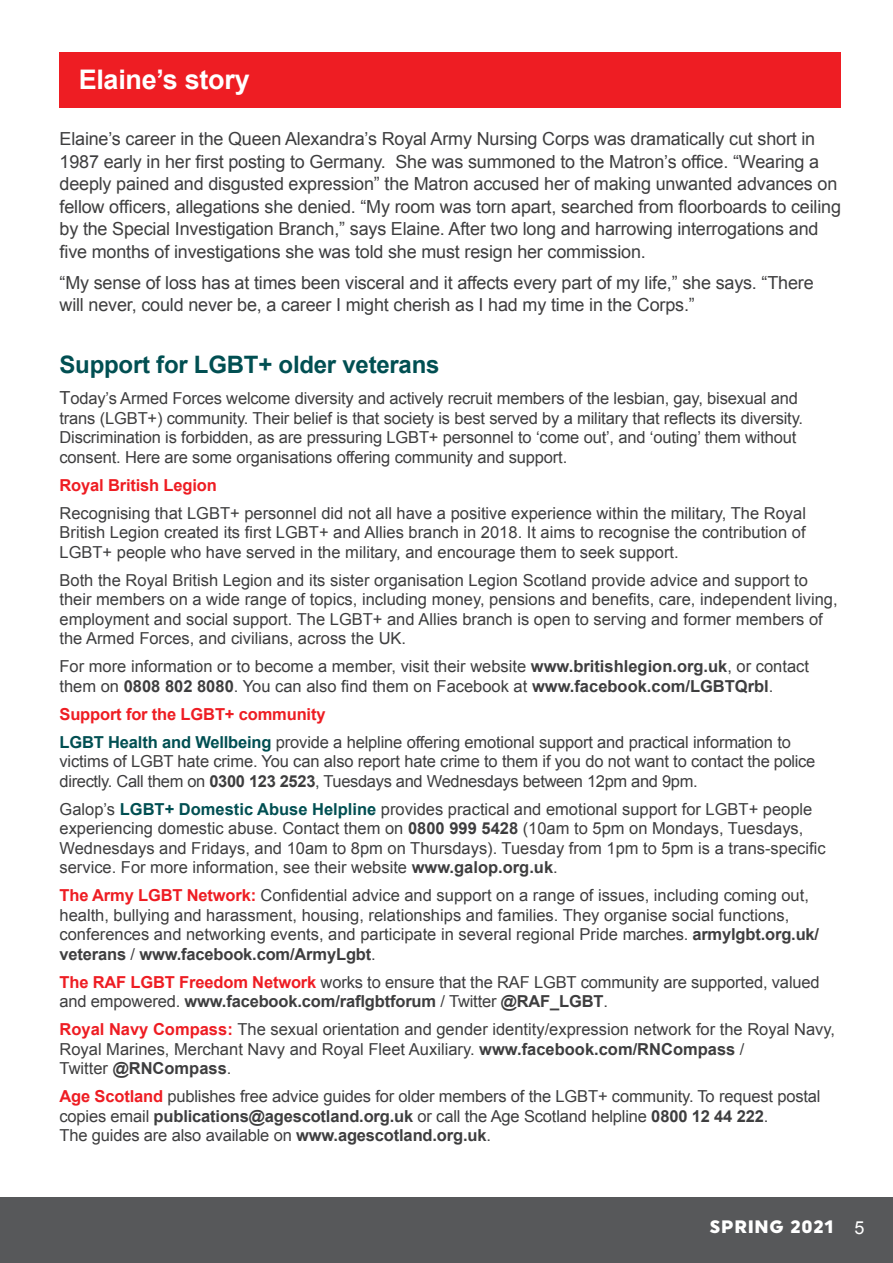
<style>
.page{position:relative;width:893px;height:1263px;background:#fff}
.page>*{position:absolute;margin:0;border:0;box-sizing:border-box;transform-origin:0 0}
.t1{font:700 27px "Arial";letter-spacing:-.01em;color:#fff}
.t2{font:700 24px "Arial";letter-spacing:-.01em;color:#014f52}
.t3{font:18px/22.5px "Arial";letter-spacing:-.01em;color:#3e3e3f}
.t4{font:900 18px "Uniform";letter-spacing:.04em;color:#fff}
.t5{font:16.5px/19.5px "Arial";color:#3e3e3f}
.t6{font:700 16.5px "Arial";letter-spacing:-.01em;color:#ee1d23}
.s1{font-size:18px}
.s2{font-weight:700}
.s3{font-weight:700;color:#ee1d23}
.s4{font-weight:700;color:#014f52}
.s5{font-family:"Arial";font-weight:400}
</style>
<div class="page">
<div style="left:0;top:1197px;width:893px;height:66px;background:#57585a"></div>
<div style="left:60px;top:52px;width:781px;height:55px;background:#ee1d23"></div>
<h1 class="t1" style="left:79px;top:62px;width:173px">Elaine’s story</h1>
<p class="t3" style="left:60px;top:128px;width:783px">Elaine’s career in the Queen Alexandra’s Royal Army Nursing Corps was dramatically cut short in 1987 early in her first posting to Germany. She was summoned to the Matron’s office. “Wearing a deeply pained and disgusted expression” the Matron accused her of making unwanted advances on fellow officers, allegations she denied. “My room was torn apart, searched from floorboards to ceiling by the Special Investigation Branch,” says Elaine. After two long and harrowing interrogations and five months of investigations she was told she must resign her commission.</p>
<p class="t3" style="left:60px;top:271px;width:756px">“My sense of loss has at times been visceral and it affects every part of my life,” she says. “There will never, could never be, a career I might cherish as I had my time in the Corps.”</p>
<h2 class="t2" style="left:60px;top:349px;width:381px">Support for LGBT+ older veterans</h2>
<p class="t5" style="left:60px;top:389px;width:745px"><span class="s1">T</span>oday’s Armed Forces welcome diversity and actively recruit members of the lesbian, gay, bisexual and trans (LGBT+) community. Their belief is that society is best served by a military that reflects its diversity.<br>Discrimination is forbidden, as are pressuring LGBT+ personnel to ‘come out’, and ‘outing’ them without consent. Here are some organisations offering community and support.</p>
<p class="t6" style="left:60px;top:474px;width:159px">Royal British Legion</p>
<p class="t5" style="left:60px;top:503px;width:748px;text-align:justify">Recognising that LGBT+ personnel did not all have a positive experience within the military, The Royal British Legion created its first LGBT+ and Allies branch in 2018. It aims to recognise the contribution of LGBT+ people who have served in the military, and encourage them to seek support.</p>
<p class="t5" style="left:60px;top:570px;width:780px">Both the Royal British Legion and its sister organisation Legion Scotland provide advice and support to their members on a wide range of topics, including money, pensions and benefits, care, independent living, employment and social support. The LGBT+ and Allies branch is open to serving and former members of the Armed Forces, and civilians, across the UK.</p>
<p class="t5" style="left:60px;top:657px;width:751px">For more information or to become a member, visit their website <span class="s2">www.britishlegion.org.uk</span>, or contact them on <span class="s2">0808 802 8080</span>. You can also find them on Facebook at <span class="s2">www.facebook.com/LGBTQrbl</span>.</p>
<p class="t5" style="left:60px;top:700px;width:733px;line-height:28px"><span class="s3">Support for the LGBT+ community<br></span><span class="s4">LGBT Health and Wellbeing</span> provide a helpline offering emotional support and practical information to</p>
<p class="t5" style="left:60px;top:752px;width:757px">victims of LGBT hate crime. You can also report hate crime to them if you do not want to contact the police directly. Call them on <span class="s2">0300 123 2523</span>, Tuesdays and Wednesdays between 12pm and 9pm.</p>
<p class="t5" style="left:60px;top:799px;width:768px">Galop’s <span class="s4">LGBT+ Domestic Abuse Helpline</span> provides practical and emotional support for LGBT+ people experiencing domestic abuse. Contact them on <span class="s2">0800 999 5428</span> (10am to 5pm on Mondays, Tuesdays, Wednesdays and Fridays, and 10am to 8pm on Thursdays). Tuesday from 1pm to 5pm is a trans-specific service. For more information, see their website <span class="s2">www.galop.org.uk</span>.</p>
<p class="t5" style="left:60px;top:886px;width:761px"><span class="s3">The Army LGBT Network:</span> Confidential advice and support on a range of issues, including coming out, health, bullying and harassment, housing, relationships and families. They organise social functions, conferences and networking events, and participate in several regional Pride marches. <span class="s2">armylgbt.org.uk/ veterans</span> / <span class="s2">www.facebook.com/ArmyLgbt</span>.</p>
<p class="t5" style="left:60px;top:972px;width:762px"><span class="s3">The RAF LGBT Freedom Network</span> works to ensure that the RAF LGBT community are supported, valued and empowered. <span class="s2">www.facebook.com/raflgbtforum</span> / Twitter <span class="s2">@RAF_LGBT</span>.</p>
<p class="t5" style="left:60px;top:1020px;width:777px"><span class="s3">Royal Navy Compass:</span> The sexual orientation and gender identity/expression network for the Royal Navy,<br>Royal Marines, Merchant Navy and Royal Fleet Auxiliary. <span class="s2">www.facebook.com/RNCompass</span> /<br>Twitter <span class="s2">@RNCompass</span>.</p>
<p class="t5" style="left:60px;top:1087px;width:762px"><span class="s3">Age Scotland</span> publishes free advice guides for older members of the LGBT+ community. To request postal copies email <span class="s2">publications@agescotland.org.uk</span> or call the Age Scotland helpline <span class="s2">0800 12 44 222</span>.<br>The guides are also available on <span class="s2">www.agescotland.org.uk</span>.</p>
<p class="t4" style="left:710px;top:1216px;width:156px">SPRING 2021 <span class="s5">5</span></p>
</div>
